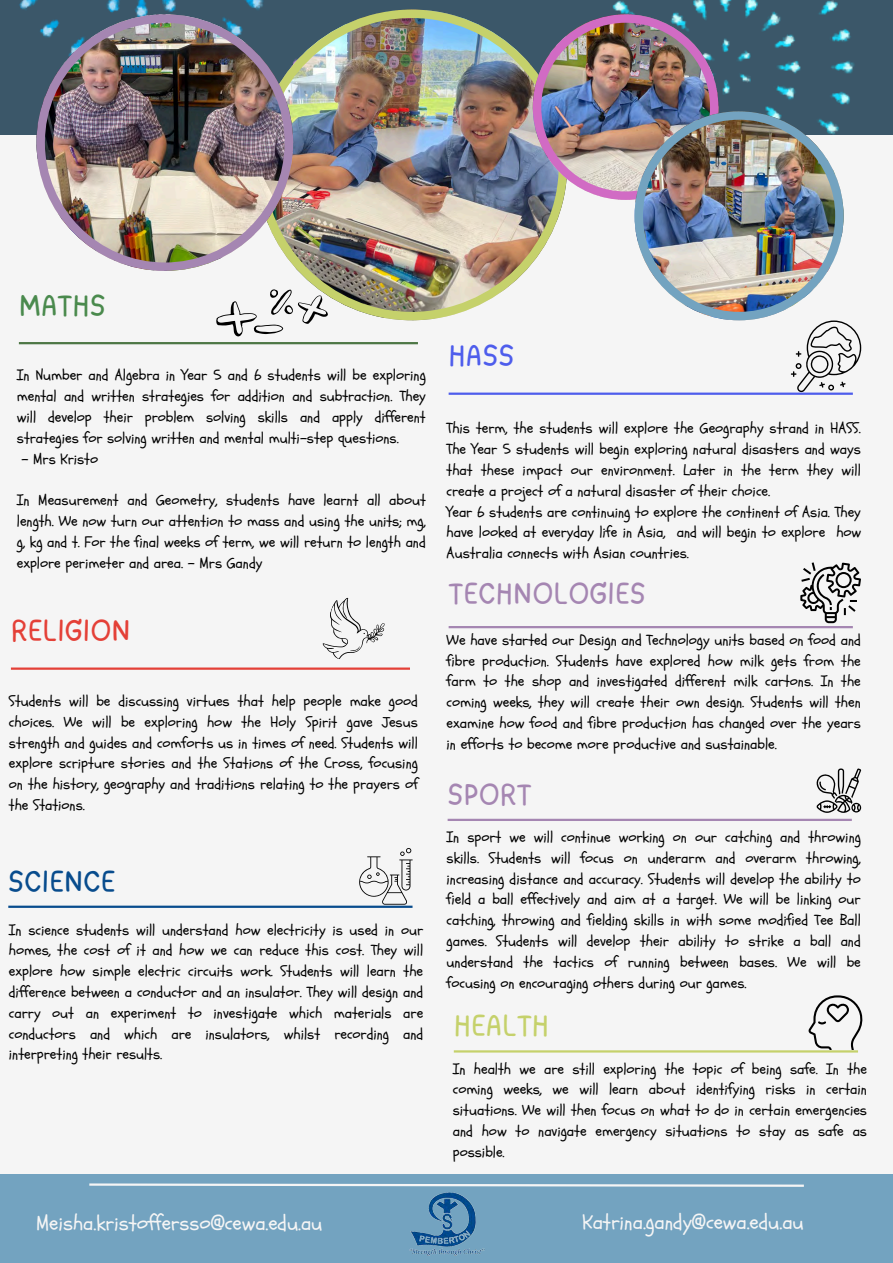
<style>
.page{position:relative;width:893px;height:1263px;background:#f5f5f5}
.page>*{position:absolute;margin:0;border:0;box-sizing:border-box;transform-origin:0 0}
.t1{font:30px "lulu";color:#a586b2}
.t2{font:30px "lulu";color:#e44037}
.t3{font:30px "lulu";color:#084c8d}
.t4{font:30px "lulu";color:#c5d16b}
.t5{font:30px "lulu";color:#4a8a4d}
.t6{font:30px "lulu";color:#4e5dec}
.t7{font:21px "Schoolbell";color:#f5f5f5}
.t8{font:15px/20.9px "Schoolbell";color:#000;text-align:justify}
</style>
<div class="page">
<div style="left:0;top:1174px;width:893px;height:89px;background:#73a3c0"></div>
<svg style="left:89px;top:1183px;width:715px;height:4px"></svg>
<img style="left:0;top:0;width:893px;height:134px">
<img style="left:393px;top:1186px;width:106px;height:70px">
<hr style="left:19px;top:342px;width:399px;height:2px;background:#4d7745">
<svg style="left:216px;top:301px;width:96px;height:35px"></svg>
<hr style="left:11px;top:667px;width:399px;height:3px;background:#e44037">
<svg style="left:316px;top:597px;width:75px;height:73px"></svg>
<hr style="left:448px;top:393px;width:405px;height:2px;background:#4e5dec">
<hr style="left:448px;top:626px;width:405px;height:2px;background:#a586b2">
<svg style="left:800px;top:562px;width:61px;height:61px"></svg>
<hr style="left:447px;top:819px;width:405px;height:2px;background:#a586b2">
<img style="left:256px;top:10px;width:311px;height:310px">
<img style="left:36px;top:14px;width:257px;height:257px">
<img style="left:533px;top:14px;width:328px;height:378px">
<hr style="left:8px;top:906px;width:404px;height:2px;background:#084c8d">
<svg style="left:359px;top:848px;width:54px;height:57px"></svg>
<hr style="left:454px;top:1050px;width:404px;height:2px;background:#c5d16b">
<svg style="left:808px;top:995px;width:55px;height:54px"></svg>
<svg style="left:816px;top:768px;width:45px;height:45px"></svg>
<p class="t5" style="left:19px;top:277px;width:88px">MATHS</p>
<p class="t8" style="left:17px;top:365px;width:410px">In Number and Algebra in Year 5 and 6 students will be exploring mental and written strategies for addition and subtraction. They will develop their problem solving skills and apply different strategies for solving written and mental multi-step questions.</p>
<p class="t8" style="left:22px;top:449px;width:78px">- Mrs Kristo</p>
<p class="t8" style="left:17px;top:490px;width:410px">In Measurement and Geometry, students have learnt all about length. We now turn our attention to mass and using the units; mg, g, kg and t. For the final weeks of term, we will return to length and explore perimeter and area. - Mrs Gandy</p>
<p class="t2" style="left:11px;top:602px;width:121px">RELIGION</p>
<h1 class="t8" style="left:9px;top:691px;width:410px">Students will be discussing virtues that help people make good choices. We will be exploring how the Holy Spirit gave Jesus strength and guides and comforts us in times of need. Students will explore scripture stories and the Stations of the Cross, focusing on the history, geography and traditions relating to the prayers of the Stations.</h1>
<h1 class="t3" style="left:8px;top:853px;width:109px">SCIENCE</h1>
<h1 class="t8" style="left:9px;top:919px;width:416px">In science students will understand how electricity is used in our homes, the cost of it and how we can reduce this cost. They will explore how simple electric circuits work. Students will learn the difference between a conductor and an insulator. They will design and carry out an experiment to investigate which materials are conductors and which are insulators, whilst recording and interpreting their results.</h1>
<p class="t6" style="left:448px;top:328px;width:67px">HASS</p>
<p class="t8" style="left:446px;top:418px;width:416px">This term, the students will explore the Geography strand in HASS.<br>The Year 5 students will begin exploring natural disasters and ways that these impact our environment. Later in the term they will create a project of a natural disaster of their choice.</p>
<p class="t8" style="left:446px;top:502px;width:416px">Year 6 students are continuing to explore the continent of Asia. They have looked at everyday life in Asia, and will begin to explore how Australia connects with Asian countries.</p>
<p class="t1" style="left:448px;top:565px;width:199px">TECHNOLOGIES</p>
<p class="t8" style="left:446px;top:630px;width:416px">We have started our Design and Technology units based on food and fibre production. Students have explored how milk gets from the farm to the shop and investigated different milk cartons. In the coming weeks, they will create their own design. Students will then examine how food and fibre production has changed over the years in efforts to become more productive and sustainable.</p>
<p class="t1" style="left:447px;top:766px;width:86px">SPORT</p>
<h1 class="t8" style="left:446px;top:827px;width:416px">In sport we will continue working on our catching and throwing skills. Students will focus on underarm and overarm throwing, increasing distance and accuracy. Students will develop the ability to field a ball effectively and aim at a target. We will be linking our catching, throwing and fielding skills in with some modified Tee Ball games. Students will develop their ability to strike a ball and understand the tactics of running between bases. We will be focusing on encouraging others during our games.</h1>
<p class="t4" style="left:454px;top:998px;width:97px">HEALTH</p>
<p class="t8" style="left:453px;top:1058px;width:416px">In health we are still exploring the topic of being safe. In the coming weeks, we will learn about identifying risks in certain situations. We will then focus on what to do in certain emergencies and how to navigate emergency situations to stay as safe as possible.</p>
<p class="t7" style="left:36px;top:1209px;width:288px">Meisha.kristoffersso@cewa.edu.au</p>
<p class="t7" style="left:582px;top:1208px;width:222px">Katrina.gandy@cewa.edu.au</p>
</div>
